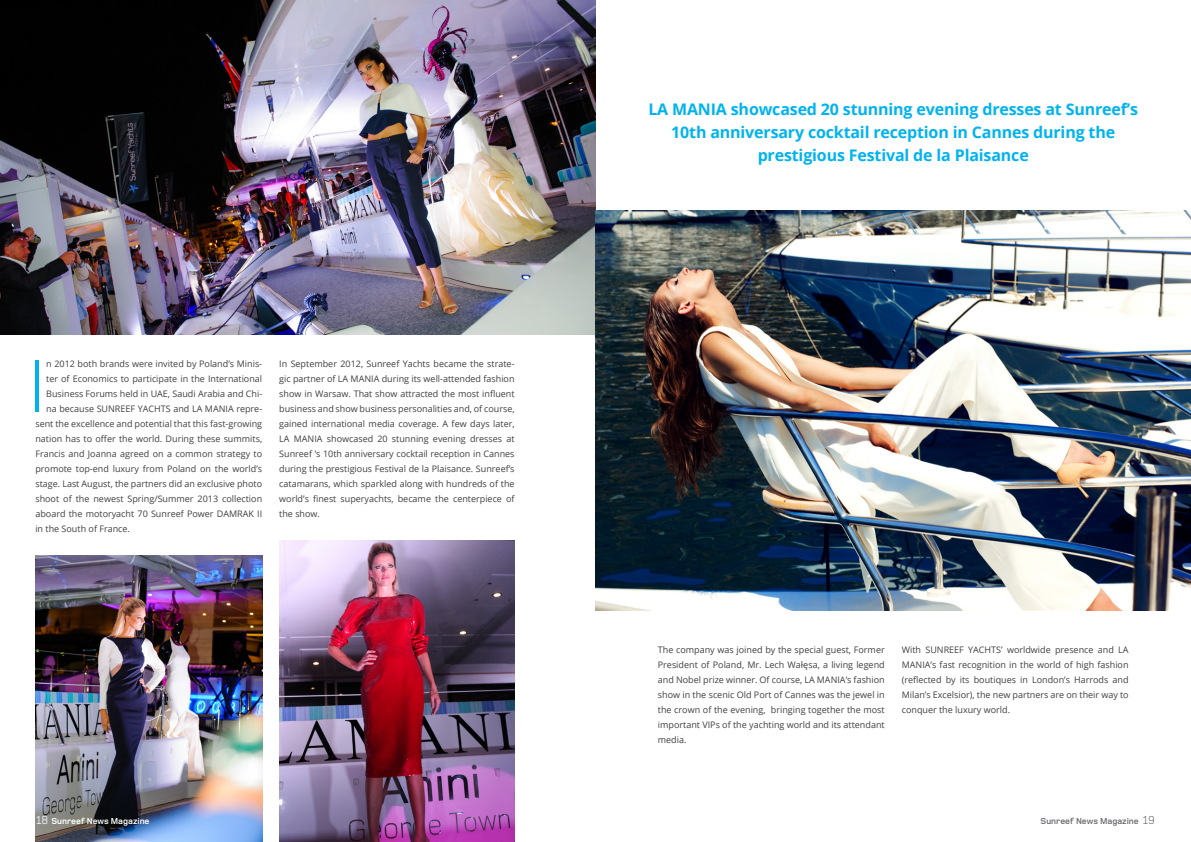
<style>
.page{position:relative;width:1191px;height:842px;background:#fff}
.page>*{position:absolute;margin:0;border:0;box-sizing:border-box;transform-origin:0 0}
.t1{font:300 72px "Open Sans";color:#00b3f0}
.t2{font:700 16px/23px "Open Sans";letter-spacing:-.01em;color:#00b3f0;text-align:center}
.t3{font:9px/15px "Open Sans";color:#414042;text-align:justify}
.t4{font:700 9px "Foundry Monoline";color:#fff}
.t5{font:700 9px "Foundry Monoline";color:#6d6e71}
.s1{font-weight:400;font-size:12px}
</style>
<div class="page">
<img style="left:0;top:0;width:595px;height:334px">
<img style="left:35px;top:556px;width:227px;height:286px">
<img style="left:279px;top:541px;width:235px;height:301px">
<img style="left:595px;top:210px;width:596px;height:400px">
<h1 class="t1" style="left:28px;top:336px;width:20px">I</h1>
<p class="t3" style="left:46px;top:356px;width:217px">n 2012 both brands were invited by Poland’s Minis-</p>
<p class="t3" style="left:46px;top:371px;width:217px">ter of Economics to participate in the International</p>
<p class="t3" style="left:46px;top:386px;width:217px">Business Forums held in UAE, Saudi Arabia and Chi-</p>
<p class="t3" style="left:46px;top:401px;width:217px">na because SUNREEF YACHTS and LA MANIA repre-</p>
<p class="t3" style="left:35px;top:416px;width:228px">sent the excellence and potential that this fast-growing</p>
<p class="t3" style="left:35px;top:431px;width:228px">nation has to offer the world. During these summits,</p>
<p class="t3" style="left:35px;top:446px;width:228px">Francis and Joanna agreed on a common strategy to</p>
<p class="t3" style="left:35px;top:461px;width:228px">promote top-end luxury from Poland on the world’s</p>
<p class="t3" style="left:35px;top:476px;width:228px">stage. Last August, the partners did an exclusive photo</p>
<p class="t3" style="left:35px;top:491px;width:228px">shoot of the newest Spring/Summer 2013 collection</p>
<p class="t3" style="left:35px;top:506px;width:228px">aboard the motoryacht 70 Sunreef Power DAMRAK II</p>
<p class="t3" style="left:35px;top:521px;width:96px">in the South of France.</p>
<p class="t3" style="left:279px;top:356px;width:237px">In September 2012, Sunreef Yachts became the strate&shy;gic partner of LA MANIA during its well-attended fashion show in Warsaw. That show attracted the most influent business and show business personalities and, of course, gained international media coverage. A few days later, LA MANIA showcased 20 stunning evening dresses at Sunreef ’s 10th anniversary cocktail reception in Cannes during the prestigious Festival de la Plaisance. Sunreef’s catamarans, which sparkled along with hundreds of the world’s finest superyachts, became the centerpiece of the show.</p>
<p class="t4" style="left:36px;top:816px;width:115px"><span class="s1">18</span> Sunreef News Magazine</p>
<h2 class="t2" style="left:648px;top:97px;width:491px">LA MANIA showcased 20 stunning evening dresses at Sunreef’s<br>10th anniversary cocktail reception in Cannes during the prestigious Festival de la Plaisance</h2>
<p class="t3" style="left:658px;top:642px;width:228px">The company was joined by the special guest, Former President of Poland, Mr. Lech Wałęsa, a living legend and Nobel prize winner. Of course, LA MANIA’s fashion show in the scenic Old Port of Cannes was the jewel in the crown of the evening, bringing together the most important VIPs of the yachting world and its attendant media.</p>
<p class="t3" style="left:901px;top:642px;width:228px">With SUNREEF YACHTS’ worldwide presence and LA MANIA’s fast recognition in the world of high fashion (reflected by its boutiques in London’s Harrods and Milan’s Excelsior), the new partners are on their way to conquer the luxury world.</p>
<p class="t5" style="left:1040px;top:816px;width:116px">Sunreef News Magazine <span class="s1">19</span></p>
</div>
